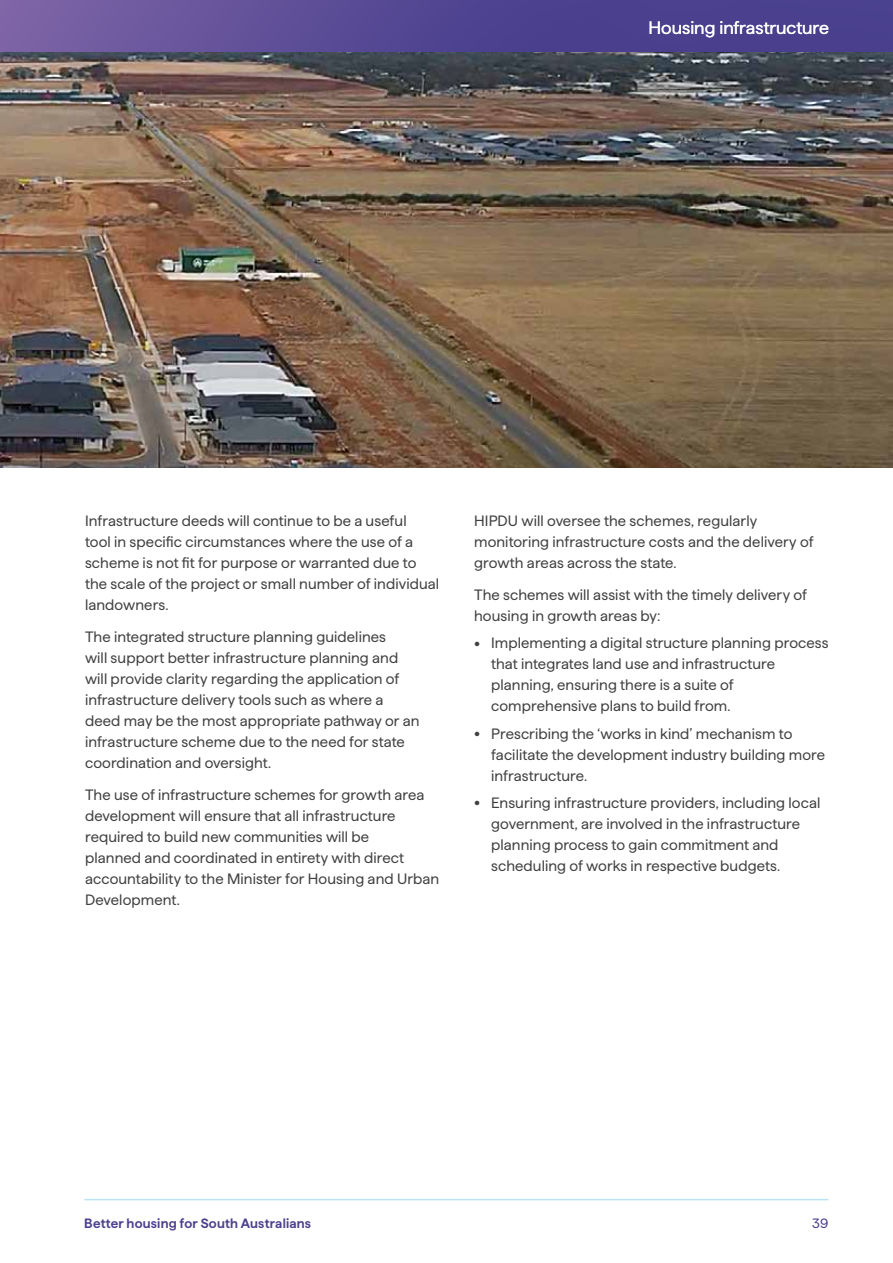
<style>
.page{position:relative;width:893px;height:1263px;background:#fff}
.page>*{position:absolute;margin:0;border:0;box-sizing:border-box;transform-origin:0 0}
.t1{font:18px "Haffer";color:#fff}
.t2{font:15px/21px "Haffer";letter-spacing:.005em;color:#414042}
.t3{font:600 13.5px "Haffer";letter-spacing:.015em;color:#4e3f8e}
.t4{font:13.5px "Haffer";color:#4e3f8e}
.s1{font-size:11.25px}
</style>
<div class="page">
<img style="left:218px;top:51px;width:675px;height:417px">
<img style="left:0;top:51px;width:218px;height:417px">
<div style="left:0;top:0;width:893px;height:51px;background:linear-gradient(to right,#745da2,#3d3788)"></div>
<hr style="left:84px;top:1199px;width:744px;height:1px;background:#bae5f7">
<p class="t1" style="left:648px;top:14px;width:182px">Housing infrastructure</p>
<p class="t2" style="left:85px;top:509px;width:356px">Infrastructure deeds will continue to be a useful<br>tool in specific circumstances where the use of a scheme is not fit for purpose or warranted due to the scale of the project or small number of individual landowners.</p>
<p class="t2" style="left:85px;top:625px;width:336px">The integrated structure planning guidelines<br>will support better infrastructure planning and will provide clarity regarding the application of infrastructure delivery tools such as where a deed may be the most appropriate pathway or an infrastructure scheme due to the need for state coordination and oversight.</p>
<p class="t2" style="left:85px;top:782px;width:356px">The use of infrastructure schemes for growth area development will ensure that all infrastructure required to build new communities will be<br>planned and coordinated in entirety with direct accountability to the Minister for Housing and Urban Development.</p>
<p class="t2" style="left:474px;top:509px;width:341px">HIPDU will oversee the schemes, regularly monitoring infrastructure costs and the delivery of growth areas across the state.</p>
<p class="t2" style="left:474px;top:583px;width:334px">The schemes will assist with the timely delivery of housing in growth areas by:</p>
<p class="t2" style="left:491px;top:631px;width:339px;text-indent:-17px"><span class="s1">•</span> Implementing a digital structure planning process that integrates land use and infrastructure planning, ensuring there is a suite of comprehensive plans to build from.</p>
<p class="t2" style="left:491px;top:722px;width:336px;text-indent:-17px"><span class="s1">•</span> Prescribing the ‘works in kind’ mechanism to facilitate the development industry building more infrastructure.</p>
<p class="t2" style="left:491px;top:791px;width:331px;text-indent:-17px"><span class="s1">•</span> Ensuring infrastructure providers, including local government, are involved in the infrastructure planning process to gain commitment and scheduling of works in respective budgets.</p>
<p class="t3" style="left:84px;top:1213px;width:228px">Better housing for South Australians</p>
<p class="t4" style="left:812px;top:1213px;width:18px">39</p>
</div>
